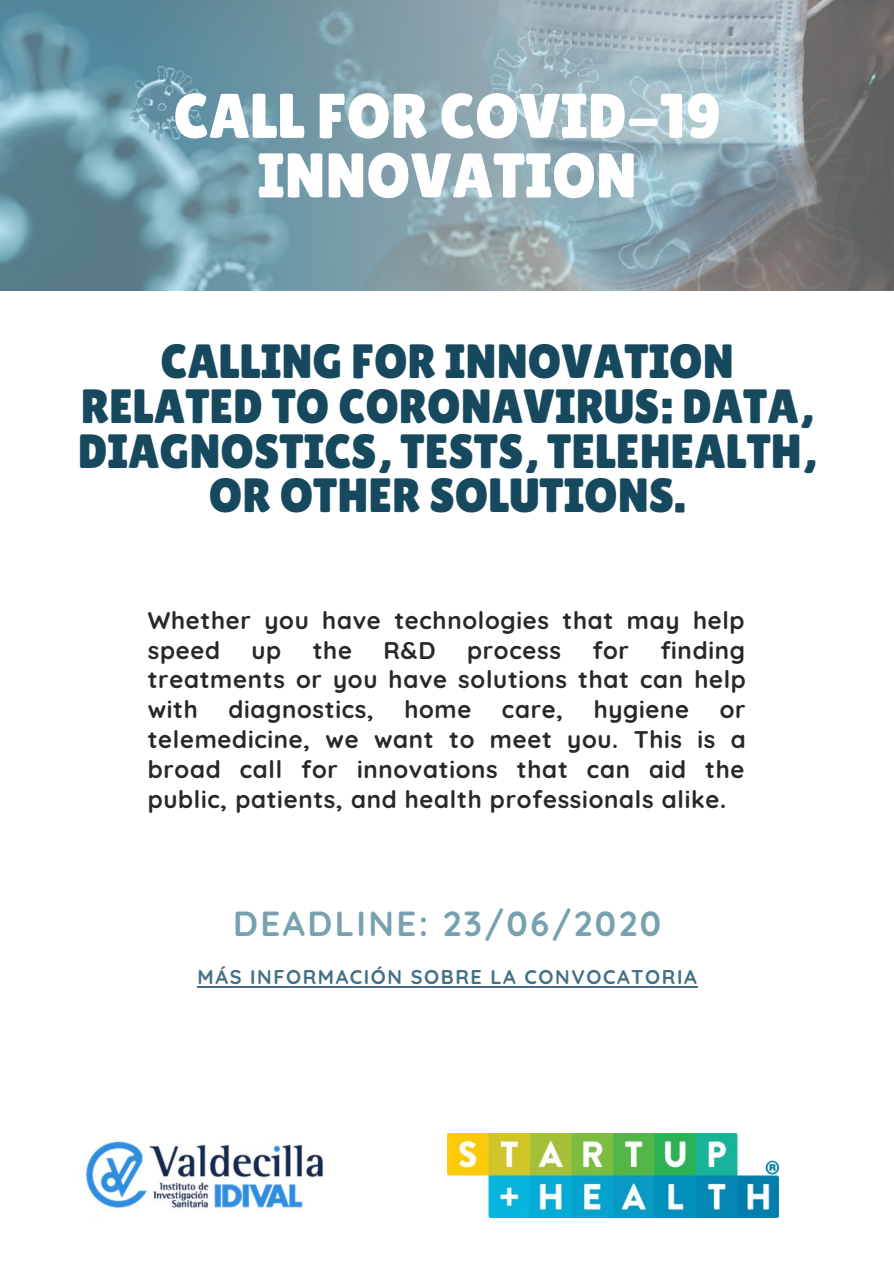
<style>
.page{position:relative;width:894px;height:1264px;background:#fff}
.page>*{position:absolute;margin:0;border:0;box-sizing:border-box;transform-origin:0 0}
.t1{font:63px/59.6px "Lilita One";color:#fff;text-align:center}
.t2{font:48px/44.7px "Lilita One";color:#16495e;text-align:center}
.t3{font:700 34.8px "Quicksand";letter-spacing:.07em;color:#78a1b0}
.t4{font:700 24px/29.8px "Quicksand";letter-spacing:.03em;color:#2a2725;text-align:justify}
.t5{font:700 19.8px "Quicksand";letter-spacing:.08em;color:#447082}
</style>
<div class="page">
<img style="left:0;top:0;width:893px;height:290px">
<img style="left:84px;top:1141px;width:240px;height:70px">
<img style="left:447px;top:1133px;width:331px;height:83px">
<hr style="left:197px;top:986px;width:501px;height:2px;background:#447082">
<h1 class="t1" style="left:173px;top:86px;width:549px">CALL FOR COVID-19<br>INNOVATION</h1>
<h2 class="t2" style="left:78px;top:339px;width:739px">CALLING FOR INNOVATION<br>RELATED TO CORONAVIRUS: DATA,<br>DIAGNOSTICS, TESTS, TELEHEALTH,<br>OR OTHER SOLUTIONS.</h2>
<p class="t4" style="left:148px;top:605px;width:598px">Whether you have technologies that may help speed</p>
<p class="t4" style="left:148px;top:634px;width:599px;text-indent:512px">finding treatments or you have solutions that can help with</p>
<p class="t4" style="left:251px;top:634px;width:31px">up</p>
<p class="t4" style="left:312px;top:634px;width:41px">the</p>
<p class="t4" style="left:383px;top:634px;width:54px">R&amp;D</p>
<p class="t4" style="left:467px;top:634px;width:95px">process</p>
<p class="t4" style="left:592px;top:634px;width:38px">for</p>
<p class="t4" style="left:228px;top:694px;width:147px">diagnostics,</p>
<p class="t4" style="left:404px;top:694px;width:69px">home</p>
<p class="t4" style="left:502px;top:694px;width:63px">care,</p>
<p class="t4" style="left:593px;top:694px;width:97px">hygiene</p>
<p class="t4" style="left:148px;top:694px;width:599px;text-indent:572px">or telemedicine, we want to meet you. This is a broad call for innovations that can aid the public, patients, and health professionals alike.</p>
<h3 class="t3" style="left:233px;top:900px;width:429px">DEADLINE: 23/06/2020</h3>
<p class="t5" style="left:197px;top:964px;width:500px">MÁS INFORMACIÓN SOBRE LA CONVOCATORIA</p>
</div>
